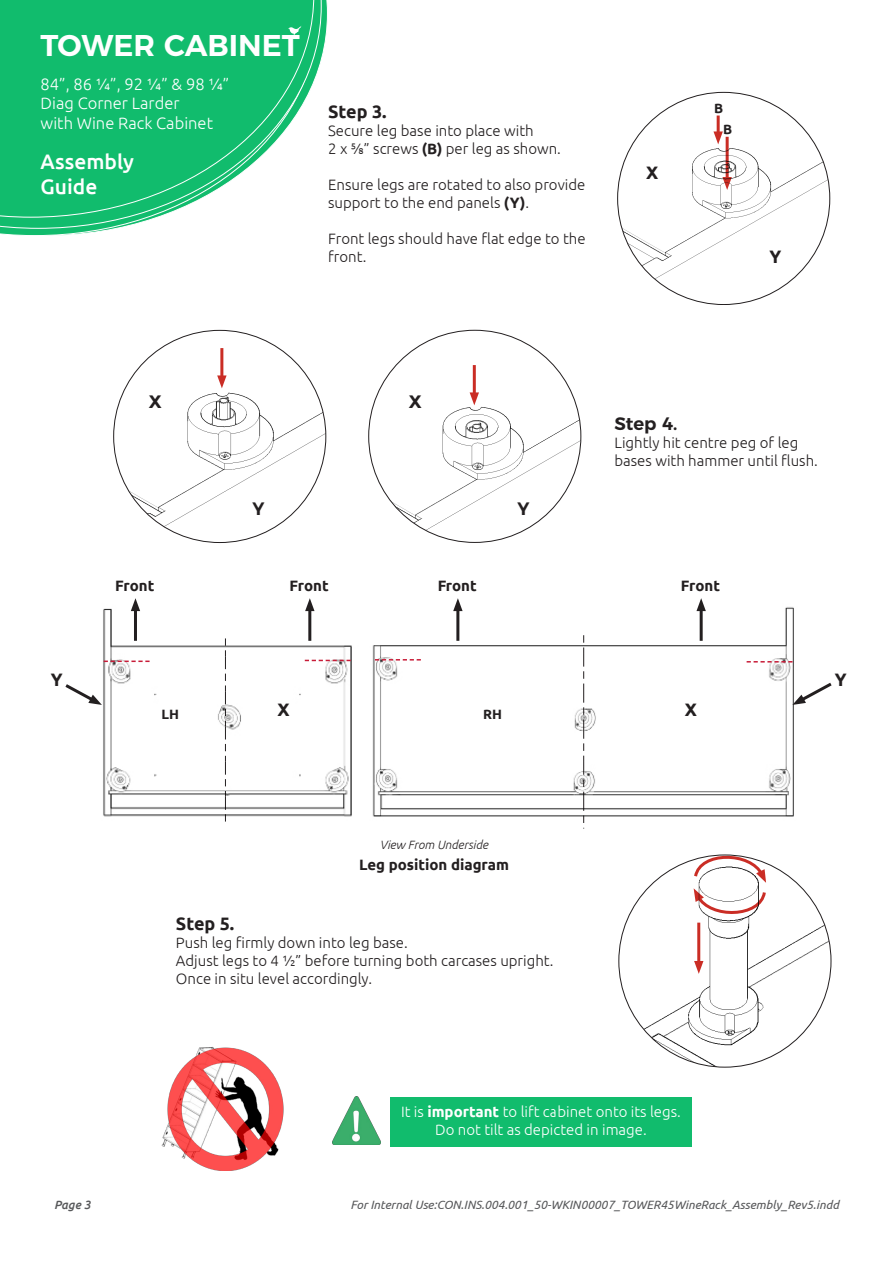
<style>
.page{position:relative;width:893px;height:1263px;background:#fff}
.page>*{position:absolute;margin:0;border:0;box-sizing:border-box;transform-origin:0 0}
.t1{font:600 30px "Montserrat";color:#fff}
.t2{font:500 21px/25.2px "Ubuntu";color:#fff}
.t3{font:700 18px "Ubuntu";color:#231f20}
.t4{font:600 18px "Montserrat";color:#231f20}
.t5{font:300 16.5px/19.8px "Ubuntu";color:#fff}
.t6{font:300 15px/18px "Ubuntu";color:#231f20}
.t7{font:300 15px/18px "Ubuntu";color:#fff;text-align:center}
.t8{font:700 15px "Ubuntu";color:#231f20}
.t9{font:700 13.5px "Ubuntu";color:#231f20}
.t10{font:italic 12px "Ubuntu";color:#57585a}
.t11{font:italic 300 12px "Ubuntu";color:#231f20}
.t12{font:italic 500 12px "Ubuntu";color:#57585a}
.s1{font-weight:700}
</style>
<div class="page">
<svg style="left:0;top:229px;width:113px;height:7px"></svg>
<svg style="left:0;top:0;width:322px;height:229px"></svg>
<svg style="left:0;top:0;width:314px;height:217px;background:#2dc47e"></svg>
<svg style="left:288px;top:26px;width:14px;height:10px"></svg>
<img style="left:372px;top:542px;width:447px;height:369px">
<img style="left:103px;top:608px;width:249px;height:209px">
<img style="left:332px;top:1097px;width:49px;height:48px">
<div style="left:390px;top:1097px;width:302px;height:49px;background:#11bc6d"></div>
<img style="left:161px;top:1047px;width:123px;height:124px">
<svg style="left:692px;top:851px;width:76px;height:13px"></svg>
<svg style="left:792px;top:680px;width:40px;height:25px"></svg>
<svg style="left:65px;top:684px;width:37px;height:21px"></svg>
<hr style="left:700px;top:607px;width:3px;height:34px;background:#231f20">
<svg style="left:696px;top:598px;width:10px;height:13px"></svg>
<hr style="left:456px;top:607px;width:3px;height:34px;background:#231f20">
<svg style="left:453px;top:598px;width:10px;height:13px"></svg>
<hr style="left:308px;top:607px;width:3px;height:34px;background:#231f20">
<svg style="left:305px;top:598px;width:9px;height:13px"></svg>
<hr style="left:134px;top:607px;width:3px;height:34px;background:#231f20">
<svg style="left:131px;top:598px;width:9px;height:13px"></svg>
<svg style="left:225px;top:638px;width:1px;height:184px"></svg>
<svg style="left:583px;top:635px;width:1px;height:193px"></svg>
<img style="left:619px;top:855px;width:212px;height:212px;border-radius:106px">
<img style="left:622px;top:92px;width:207px;height:202px">
<svg style="left:747px;top:661px;width:45px;height:1px"></svg>
<img style="left:369px;top:350px;width:212px;height:192px">
<img style="left:114px;top:331px;width:212px;height:211px">
<svg style="left:375px;top:659px;width:46px;height:1px"></svg>
<svg style="left:305px;top:660px;width:46px;height:1px"></svg>
<svg style="left:104px;top:660px;width:46px;height:2px"></svg>
<h1 class="t1" style="left:41px;top:21px;width:261px">TOWER CABINET</h1>
<p class="t5" style="left:41px;top:73px;width:190px">84”, 86 1/4”, 92 1/4” &amp; 98 1/4”<br>Diag Corner Larder<br>with Wine Rack Cabinet</p>
<h2 class="t2" style="left:41px;top:148px;width:95px">Assembly<br>Guide</h2>
<p class="t3" style="left:328px;top:101px;width:60px">Step 3.</p>
<p class="t6" style="left:328px;top:121px;width:207px">Secure leg base into place with</p>
<p class="t6" style="left:328px;top:139px;width:234px">2 x 5/8” screws <span class="s1">(B)</span> per leg as shown.</p>
<p class="t6" style="left:328px;top:175px;width:259px">Ensure legs are rotated to also provide support to the end panels <span class="s1">(Y)</span>.</p>
<p class="t6" style="left:328px;top:229px;width:259px">Front legs should have flat edge to the front.</p>
<p class="t3" style="left:646px;top:161px;width:14px">X</p>
<p class="t9" style="left:714px;top:100px;width:11px">B</p>
<p class="t9" style="left:723px;top:120px;width:11px">B</p>
<p class="t3" style="left:770px;top:246px;width:13px">Y</p>
<p class="t4" style="left:149px;top:387px;width:14px">X</p>
<p class="t4" style="left:253px;top:494px;width:13px">Y</p>
<p class="t4" style="left:409px;top:387px;width:14px">X</p>
<p class="t8" style="left:115px;top:577px;width:41px">Front</p>
<p class="t8" style="left:290px;top:577px;width:41px">Front</p>
<p class="t8" style="left:438px;top:577px;width:41px">Front</p>
<p class="t4" style="left:517px;top:494px;width:13px">Y</p>
<p class="t4" style="left:614px;top:409px;width:64px">Step 4.</p>
<p class="t6" style="left:614px;top:434px;width:205px">Lightly hit centre peg of leg bases with hammer until flush.</p>
<p class="t8" style="left:681px;top:577px;width:41px">Front</p>
<p class="t3" style="left:51px;top:669px;width:13px">Y</p>
<p class="t3" style="left:835px;top:669px;width:13px">Y</p>
<p class="t9" style="left:161px;top:705px;width:19px">LH</p>
<p class="t3" style="left:277px;top:699px;width:14px">X</p>
<p class="t9" style="left:483px;top:705px;width:20px">RH</p>
<p class="t3" style="left:685px;top:699px;width:14px">X</p>
<p class="t11" style="left:380px;top:837px;width:110px">View From Underside</p>
<p class="t8" style="left:359px;top:856px;width:152px">Leg position diagram</p>
<p class="t3" style="left:176px;top:912px;width:60px">Step 5.</p>
<p class="t6" style="left:176px;top:933px;width:233px">Push leg firmly down into leg base.</p>
<p class="t6" style="left:176px;top:951px;width:379px">Adjust legs to 4 1/2” before turning both carcases upright.<br>Once in situ level accordingly.</p>
<p class="t7" style="left:401px;top:1102px;width:281px">It is <span class="s1">important</span> to lift cabinet onto its legs.<br>Do not tilt as depicted in image.</p>
<p class="t12" style="left:54px;top:1197px;width:38px">Page 3</p>
<p class="t10" style="left:350px;top:1197px;width:490px">For Internal Use:CON.INS.004.001_50-WKIN00007_TOWER45WineRack_Assembly_Rev5.indd</p>
</div>
